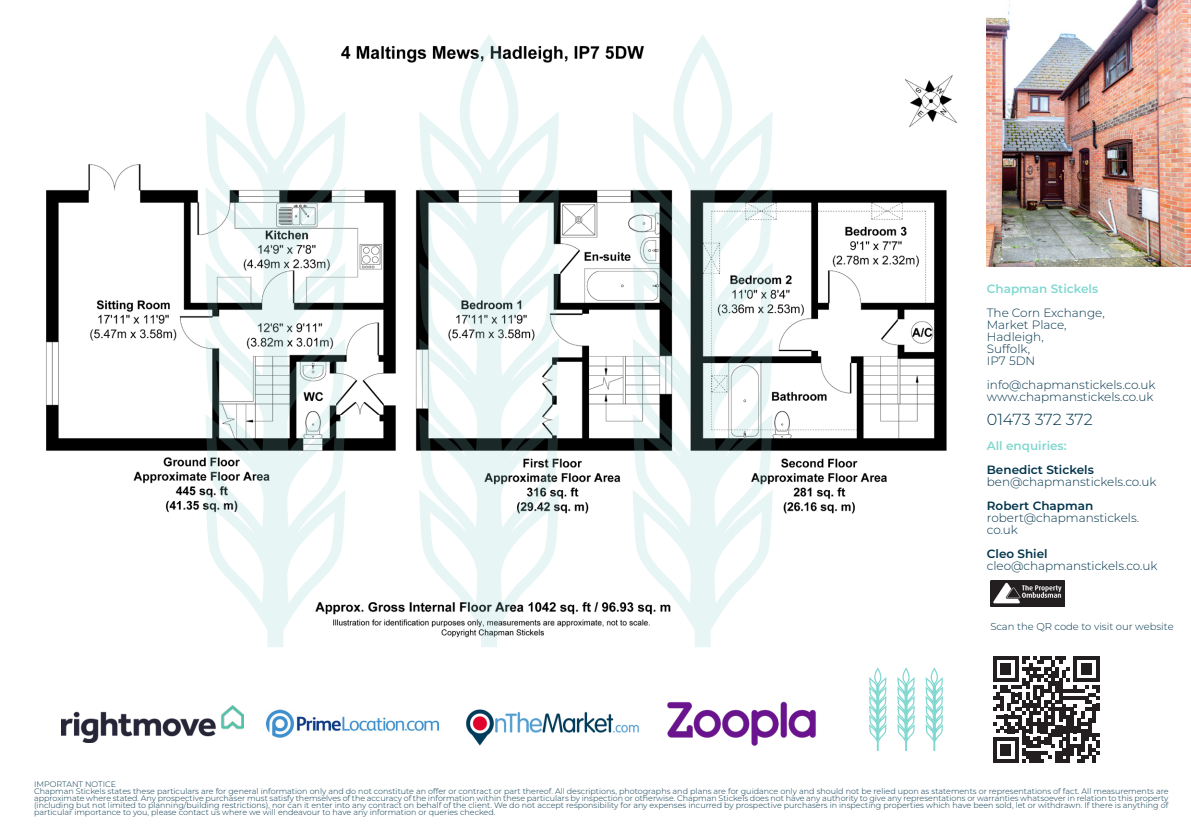
<style>
.page{position:relative;width:1191px;height:840px;background:#fff}
.page>*{position:absolute;margin:0;border:0;box-sizing:border-box;transform-origin:0 0}
.t1{font:300 16px "Montserrat";letter-spacing:-.005em;color:#00344b}
.t2{font:300 12px/12px "Montserrat";color:#00344b}
.t3{font:600 12px "Montserrat";color:#00344b}
.t4{font:600 12px "Montserrat";color:#81d8d0}
.t5{font:300 10px "Montserrat";color:#00344b}
.t6{font:300 8px/7px "Montserrat";color:#00344b;text-align:justify}
</style>
<div class="page">
<img style="left:46px;top:45px;width:911px;height:602px">
<div style="left:846px;top:646px;width:119px;height:115px;background:#fff"></div>
<svg style="left:869px;top:667px;width:18px;height:74px"></svg>
<hr style="left:877px;top:683px;width:1px;height:67px;background:#81d8d0">
<svg style="left:897px;top:667px;width:18px;height:74px"></svg>
<hr style="left:905px;top:683px;width:2px;height:67px;background:#81d8d0">
<svg style="left:925px;top:667px;width:18px;height:74px"></svg>
<hr style="left:933px;top:683px;width:2px;height:67px;background:#81d8d0">
<img style="left:990px;top:580px;width:75px;height:26px">
<img style="left:62px;top:705px;width:181px;height:36px">
<img style="left:266px;top:709px;width:173px;height:29px">
<img style="left:466px;top:709px;width:173px;height:37px">
<img style="left:667px;top:701px;width:149px;height:45px">
<svg style="left:993px;top:656px;width:106px;height:106px"></svg>
<svg style="left:205px;top:35px;width:140px;height:596px"></svg>
<svg style="left:267px;top:159px;width:16px;height:487px;background:#d6e4e3"></svg>
<svg style="left:419px;top:35px;width:140px;height:596px"></svg>
<svg style="left:481px;top:159px;width:16px;height:487px;background:#dae8e7"></svg>
<svg style="left:633px;top:35px;width:139px;height:596px"></svg>
<svg style="left:694px;top:159px;width:16px;height:487px;background:#a3b1b0"></svg>
<img style="left:986px;top:0;width:204px;height:266px">
<p class="t4" style="left:986px;top:279px;width:113px">Chapman Stickels</p>
<p class="t2" style="left:986px;top:306px;width:119px">The Corn Exchange,</p>
<p class="t2" style="left:986px;top:318px;width:81px">Market Place,</p>
<p class="t2" style="left:986px;top:330px;width:58px">Hadleigh,</p>
<p class="t2" style="left:986px;top:342px;width:45px">Suffolk,</p>
<p class="t2" style="left:986px;top:354px;width:50px">IP7 5DN</p>
<p class="t2" style="left:986px;top:378px;width:170px">info@chapmanstickels.co.uk</p>
<p class="t2" style="left:986px;top:390px;width:168px">www.chapmanstickels.co.uk</p>
<p class="t1" style="left:986px;top:408px;width:108px">01473 372 372</p>
<p class="t4" style="left:986px;top:437px;width:81px">All enquiries:</p>
<p class="t3" style="left:986px;top:461px;width:109px">Benedict Stickels</p>
<p class="t2" style="left:986px;top:475px;width:171px">ben@chapmanstickels.co.uk</p>
<p class="t3" style="left:986px;top:497px;width:108px">Robert Chapman</p>
<p class="t2" style="left:986px;top:511px;width:154px">robert@chapmanstickels. co.uk</p>
<p class="t3" style="left:986px;top:545px;width:62px">Cleo Shiel</p>
<p class="t2" style="left:986px;top:559px;width:172px">cleo@chapmanstickels.co.uk</p>
<p class="t5" style="left:990px;top:619px;width:185px">Scan the QR code to visit our website</p>
<p class="t6" style="left:34px;top:780px;width:84px">IMPORTANT NOTICE</p>
<p class="t6" style="left:34px;top:787px;width:1136px">Chapman Stickels states these particulars are for general information only and do not constitute an offer or contract or part thereof. All descriptions, photographs and plans are for guidance only and should not be relied upon as statements or representations of fact. All measurements are approximate where stated. Any prospective purchaser must satisfy themselves of the accuracy of the information within these particulars by inspection or otherwise. Chapman Stickels does not have any authority to give any representations or warranties whatsoever in relation to this property (including but not limited to planning/building restrictions), nor can it enter into any contract on behalf of the client. We do not accept responsibility for any expenses incurred by prospective purchasers in inspecting properties which have been sold, let or withdrawn. If there is anything of particular importance to you, please contact us where we will endeavour to have any information or queries checked.</p>
</div>
